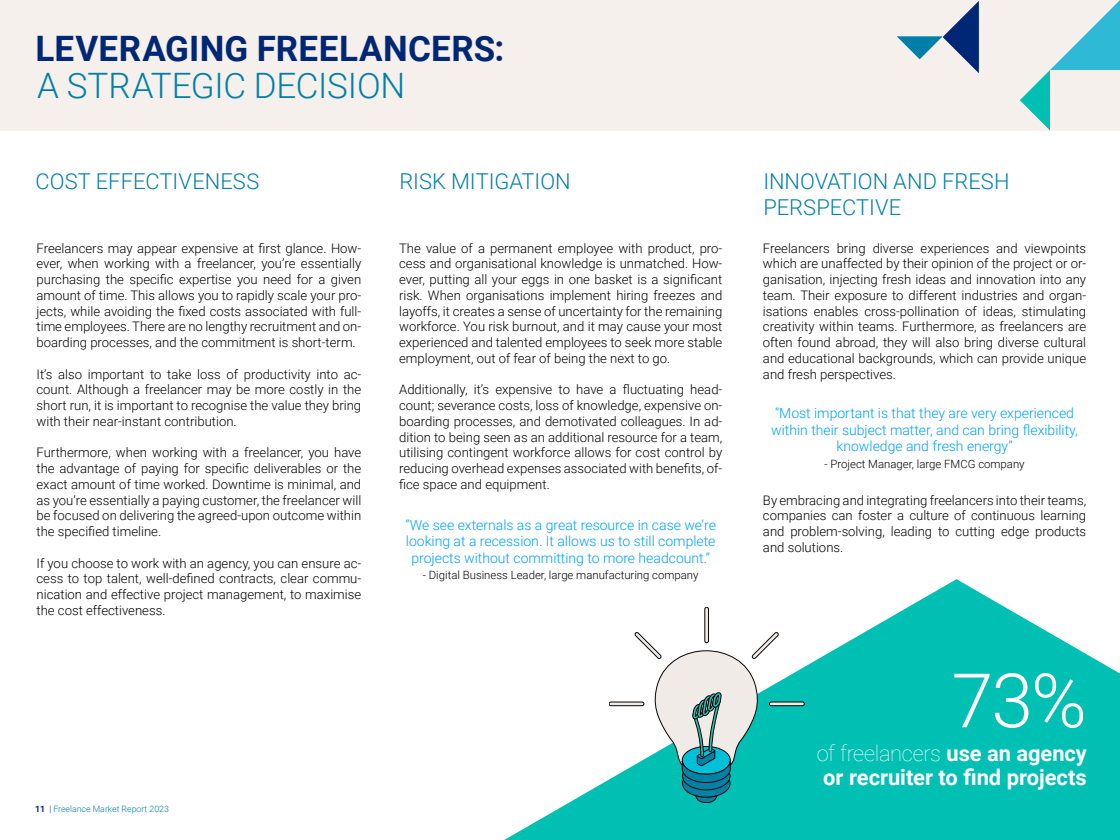
<style>
.page{position:relative;width:1120px;height:840px;background:#fff}
.page>*{position:absolute;margin:0;border:0;box-sizing:border-box;transform-origin:0 0}
.t1{font:300 75.25px "Roboto";color:#fff}
.t2{font:700 35px "Roboto";letter-spacing:.01em;color:#002776}
.t3{font:300 35px "Roboto";letter-spacing:-.01em;color:#007fa9}
.t4{font:300 21.88px/26.2px "Roboto";color:#007fa9}
.t5{font:700 21.88px/23.6px "Roboto";color:#fff}
.t6{font:300 14px/16.6px "Roboto";color:#00a0ff;text-align:center}
.t7{font:300 13.12px/15.8px "Roboto";color:#000;text-align:justify}
.t8{font:300 11.38px "Roboto";color:#000}
.t9{font:300 8.75px "Roboto";color:#007fa9}
.s1{font-weight:700;color:#002776}
.s2{color:#002776}
.s3{font-weight:100}
</style>
<div class="page">
<div style="left:0;top:0;width:1120px;height:130px;background:#f5f0eb"></div>
<svg style="left:1020px;top:0;width:100px;height:130px"></svg>
<svg style="left:897px;top:1px;width:82px;height:72px"></svg>
<svg style="left:504px;top:579px;width:616px;height:261px;fill:#00bfb3"></svg>
<hr style="left:705px;top:607px;width:3px;height:36px;background:#f0ebe6;border-radius:2px">
<div style="left:705px;top:607px;width:4px;height:36px;border:1px solid #050505;border-radius:2px"></div>
<div style="left:609px;top:702px;width:35px;height:4px;border:1px solid #050505;border-radius:2px"></div>
<svg style="left:635px;top:632px;width:144px;height:171px"></svg>
<div style="left:769px;top:702px;width:35px;height:4px;border:1px solid #050505;border-radius:2px"></div>
<h2 class="t2" style="left:36px;top:24px;width:470px">LEVERAGING FREELANCERS:</h2>
<h2 class="t3" style="left:37px;top:61px;width:370px">A STRATEGIC DECISION</h2>
<h3 class="t4" style="left:35px;top:168px;width:225px">COST EFFECTIVENESS</h3>
<h3 class="t4" style="left:763px;top:168px;width:248px">INNOVATION AND FRESH<br>PERSPECTIVE</h3>
<h3 class="t4" style="left:400px;top:168px;width:173px">RISK MITIGATION</h3>
<p class="t7" style="left:37px;top:240px;width:326px">Freelancers may appear expensive at first glance. How&shy;ever, when working with a freelancer, you’re essentially purchasing the specific expertise you need for a given amount of time. This allows you to rapidly scale your pro&shy;jects, while avoiding the fixed costs associated with full&shy;time employees. There are no lengthy recruitment and on&shy;boarding processes, and the commitment is short-term.</p>
<p class="t7" style="left:37px;top:366px;width:326px">It’s also important to take loss of productivity into ac&shy;count. Although a freelancer may be more costly in the short run, it is important to recognise the value they bring with their near-instant contribution.</p>
<p class="t7" style="left:37px;top:444px;width:326px">Furthermore, when working with a freelancer, you have the advantage of paying for specific deliverables or the exact amount of time worked. Downtime is minimal, and as you’re essentially a paying customer, the freelancer will be focused on delivering the agreed-upon outcome within the specified timeline.</p>
<p class="t7" style="left:37px;top:555px;width:326px">If you choose to work with an agency, you can ensure ac&shy;cess to top talent, well-defined contracts, clear commu&shy;nication and effective project management, to maximise the cost effectiveness.</p>
<p class="t7" style="left:399px;top:240px;width:325px">The value of a permanent employee with product, pro&shy;cess and organisational knowledge is unmatched. How&shy;ever, putting all your eggs in one basket is a significant risk. When organisations implement hiring freezes and layoffs, it creates a sense of uncertainty for the remaining workforce. You risk burnout, and it may cause your most experienced and talented employees to seek more stable employment, out of fear of being the next to go.</p>
<p class="t7" style="left:399px;top:381px;width:325px">Additionally, it’s expensive to have a fluctuating head&shy;count; severance costs, loss of knowledge, expensive on&shy;boarding processes, and demotivated colleagues. In ad&shy;dition to being seen as an additional resource for a team, utilising contingent workforce allows for cost control by reducing overhead expenses associated with benefits, of&shy;fice space and equipment.</p>
<p class="t6" style="left:406px;top:516px;width:312px">“We see externals as a great resource in case we’re looking at a recession. It allows us to still complete projects without committing to more headcount.”</p>
<p class="t8" style="left:423px;top:567px;width:277px">- Digital Business Leader, large manufacturing company</p>
<p class="t9" style="left:35px;top:802px;width:135px"><span class="s1">11</span> <span class="s2">|</span> Freelance Market Report 2023</p>
<p class="t7" style="left:763px;top:240px;width:325px">Freelancers bring diverse experiences and viewpoints which are unaffected by their opinion of the project or or&shy;ganisation, injecting fresh ideas and innovation into any team. Their exposure to different industries and organ&shy;isations enables cross-pollination of ideas, stimulating creativity within teams. Furthermore, as freelancers are often found abroad, they will also bring diverse cultural and educational backgrounds, which can provide unique and fresh perspectives.</p>
<p class="t6" style="left:771px;top:404px;width:308px">“Most important is that they are very experienced within their subject matter, and can bring flexibility, knowledge and fresh energy”</p>
<p class="t8" style="left:824px;top:456px;width:202px">- Project Manager, large FMCG company</p>
<p class="t7" style="left:763px;top:492px;width:325px">By embracing and integrating freelancers into their teams, companies can foster a culture of continuous learning and problem-solving, leading to cutting edge products and solutions.</p>
<h1 class="t1" style="left:952px;top:648px;width:137px">73%</h1>
<h3 class="t5" style="left:817px;top:741px;width:271px"><span class="s3">of freelancers</span> use an agency or recruiter to find projects</h3>
</div>
